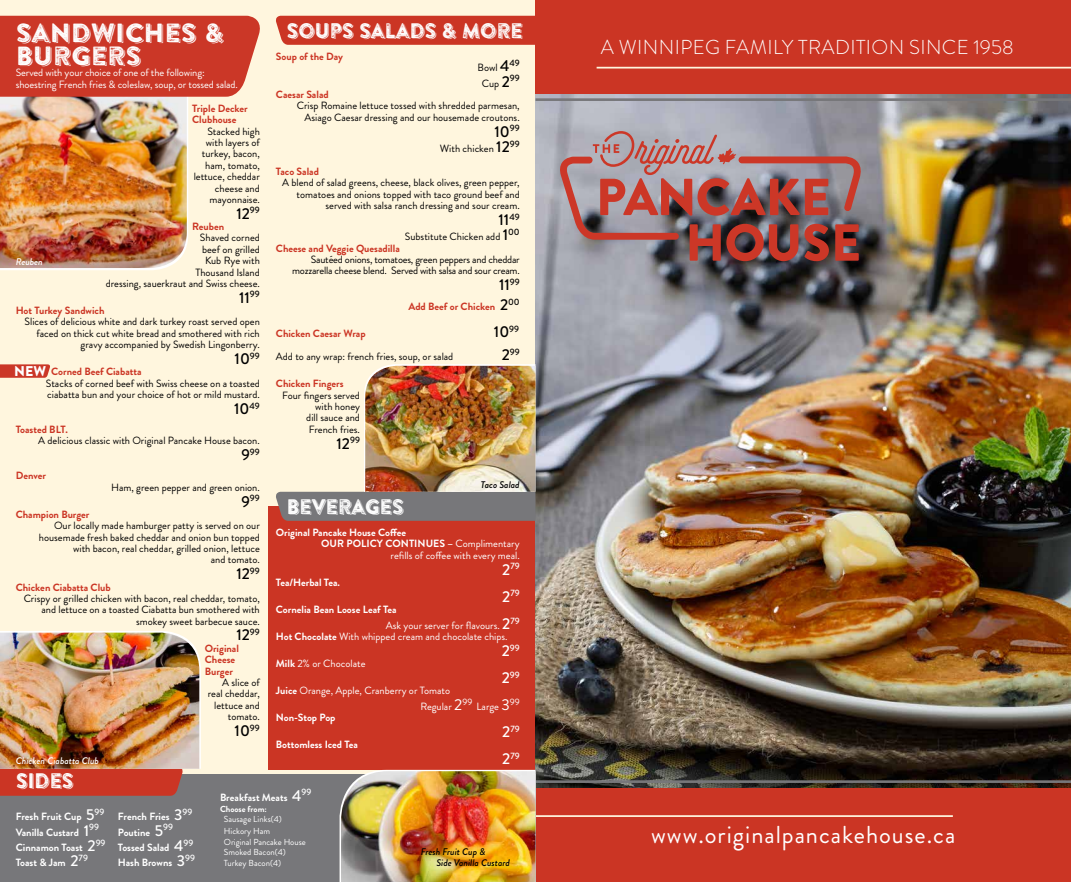
<style>
.page{position:relative;width:1071px;height:882px;background:#fff6de}
.page>*{position:absolute;margin:0;border:0;box-sizing:border-box;transform-origin:0 0}
.t1{font:26.25px/22.8px "Brandon Printed Two Shadow";color:#fff}
.t2{font:24.5px "Brandon Grotesque";letter-spacing:.04em;color:#fff}
.t3{font:21px "Brandon Printed Two Shadow";letter-spacing:-.02em;color:#fff;scale:.96 1}
.t4{font:300 20.12px "Brandon Grotesque";letter-spacing:.02em;color:#fff}
.t5{font:500 15.75px "Brandon Grotesque";color:#000}
.t6{font:900 14.17px "Brandon Grotesque";color:#fff}
.t7{font:10.5px/11.4px "Brandon Grotesque";color:#000;text-align:right}
.t8{font:10.5px/15.8px "Brandon Grotesque";color:#fff}
.t9{font:700 10.5px/11.4px "Brandon Grotesque";color:#cb3524}
.t10{font:700 10.5px/15.3px "Brandon Grotesque";color:#fff}
.t11{font:10.5px/11.4px "Brandon Grotesque";letter-spacing:-.02em;color:#000;text-align:right}
.t12{font:italic 500 9.62px/11.5px "Brandon Grotesque";color:#000}
.t13{font:italic 500 9.62px "Brandon Grotesque";color:#fff}
.t14{font:500 9.19px "Brandon Grotesque";color:#fff}
.t15{font:500 9.19px "Brandon Grotesque";color:#000}
.t16{font:8.75px/11.5px "Brandon Grotesque";color:#fff}
.t17{font:700 8.75px "Brandon Grotesque";color:#fff}
.s1{font-size:15.75px}
.s2{font-weight:500;font-size:15.75px}
.s3{font-weight:500;font-size:15.75px;color:#000}
.s4{font-weight:400}
.s5{font-weight:700}
</style>
<div class="page">
<div style="left:536px;top:0;width:535px;height:94px;background:#cb3524"></div>
<div style="left:536px;top:788px;width:535px;height:94px;background:#cb3524"></div>
<div style="left:268px;top:506px;width:268px;height:264px;background:#cb3524"></div>
<img style="left:536px;top:94px;width:535px;height:694px">
<hr style="left:536px;top:98px;width:535px;height:3px;background:#77777a">
<hr style="left:536px;top:780px;width:535px;height:3px;background:#77777a">
<hr style="left:536px;top:815px;width:417px;height:2px;background:#fff6de">
<hr style="left:597px;top:67px;width:474px;height:2px;background:#fff6de">
<svg style="left:560px;top:131px;width:301px;height:130px;background:#9d7375"></svg>
<svg style="left:0;top:364px;width:50px;height:14px"></svg>
<div style="left:276px;top:16px;width:260px;height:29px;background:#cb3524"></div>
<div style="left:0;top:774px;width:536px;height:108px;background:#77777a"></div>
<svg style="left:276px;top:364px;width:260px;height:157px"></svg>
<img style="left:365px;top:366px;width:171px;height:126px">
<svg style="left:0;top:631px;width:201px;height:165px;background:#c95243"></svg>
<img style="left:0;top:633px;width:199px;height:136px">
<img style="left:0;top:16px;width:260px;height:254px">
<img style="left:341px;top:771px;width:195px;height:111px">
<h1 class="t1" style="left:16px;top:22px;width:209px">SANDWICHES &amp;<br>BURGERS</h1>
<p class="t8" style="left:16px;top:67px;width:224px;line-height:11.4px">Served with your choice of one of the following: shoestring French fries &amp; coleslaw, soup, or tossed salad.</p>
<p class="t13" style="left:16px;top:255px;width:29px">Reuben</p>
<p class="t9" style="left:192px;top:103px;width:57px">Triple Decker<br>Clubhouse</p>
<p class="t7" style="left:194px;top:126px;width:68px">Stacked high with layers of turkey, bacon, ham, tomato, lettuce, cheddar cheese and mayonnaise.</p>
<h3 class="t5" style="left:236px;top:202px;width:25px">12<sup>99</sup></h3>
<p class="t9" style="left:192px;top:221px;width:33px">Reuben</p>
<p class="t7" style="left:106px;top:232px;width:156px">Shaved corned<br>beef on grilled<br>Kub Rye with<br>Thousand Island<br>dressing, sauerkraut and Swiss cheese.</p>
<h3 class="t5" style="left:239px;top:286px;width:22px">11<sup>99</sup></h3>
<p class="t9" style="left:16px;top:305px;width:90px">Hot Turkey Sandwich</p>
<p class="t7" style="left:25px;top:316px;width:237px">Slices of delicious white and dark turkey roast served open faced on thick cut white bread and smothered with rich gravy accompanied by Swedish Lingonberry.</p>
<h3 class="t5" style="left:235px;top:348px;width:27px">10<sup>99</sup></h3>
<p class="t9" style="left:51px;top:366px;width:92px">Corned Beef Ciabatta</p>
<p class="t7" style="left:46px;top:378px;width:215px;text-align:left">Stacks of corned beef with Swiss cheese on a toasted ciabatta bun and your choice of hot or mild mustard.</p>
<h3 class="t5" style="left:234px;top:398px;width:27px">10<sup>49</sup></h3>
<p class="t9" style="left:16px;top:424px;width:54px">Toasted BLT.</p>
<p class="t7" style="left:38px;top:435px;width:223px">A delicious classic with Original Pancake House bacon.</p>
<p class="t15" style="left:241px;top:445px;width:20px"><span class="s1">9</span>99</p>
<p class="t9" style="left:16px;top:470px;width:32px">Denver</p>
<p class="t7" style="left:111px;top:482px;width:150px">Ham, green pepper and green onion.</p>
<p class="t15" style="left:241px;top:492px;width:20px"><span class="s1">9</span>99</p>
<p class="t9" style="left:16px;top:509px;width:75px">Champion Burger</p>
<p class="t7" style="left:39px;top:520px;width:223px">Our locally made hamburger patty is served on our housemade fresh baked cheddar and onion bun topped with bacon, real cheddar, grilled onion, lettuce<br>and tomato.</p>
<h3 class="t5" style="left:236px;top:563px;width:25px">12<sup>99</sup></h3>
<p class="t9" style="left:16px;top:581px;width:97px">Chicken Ciabatta Club</p>
<p class="t7" style="left:24px;top:593px;width:238px">Crispy or grilled chicken with bacon, real cheddar, tomato, and lettuce on a toasted Ciabatta bun smothered with smokey sweet barbecue sauce.</p>
<h3 class="t5" style="left:236px;top:624px;width:25px">12<sup>99</sup></h3>
<p class="t9" style="left:205px;top:643px;width:36px">Original<br>Cheese<br>Burger</p>
<p class="t7" style="left:208px;top:677px;width:54px">A slice of real cheddar, lettuce and tomato.</p>
<h3 class="t5" style="left:235px;top:720px;width:27px">10<sup>99</sup></h3>
<h3 class="t6" style="left:14px;top:361px;width:33px">NEW</h3>
<p class="t13" style="left:16px;top:754px;width:85px">Chicken Ciabatta Club</p>
<h3 class="t3" style="left:287px;top:17px;width:248px">SOUPS SALADS &amp; MORE</h3>
<p class="t9" style="left:276px;top:51px;width:69px">Soup of the Day</p>
<p class="t7" style="left:478px;top:60px;width:44px;line-height:15.3px;text-align:center">Bowl <span class="s2">4</span><sup>49<br></sup>Cup <span class="s2">2</span><sup>99</sup></p>
<p class="t9" style="left:276px;top:89px;width:54px">Caesar Salad</p>
<p class="t7" style="left:297px;top:100px;width:224px">Crisp Romaine lettuce tossed with shredded parmesan,<br>Asiago Caesar dressing and our housemade croutons.</p>
<h3 class="t5" style="left:495px;top:120px;width:27px">10<sup>99</sup></h3>
<p class="t7" style="left:440px;top:143px;width:81px">With chicken <span class="s2">12</span><sup>99</sup></p>
<p class="t9" style="left:276px;top:166px;width:45px">Taco Salad</p>
<p class="t7" style="left:282px;top:177px;width:239px">A blend of salad greens, cheese, black olives, green pepper, tomatoes and onions topped with taco ground beef and served with salsa ranch dressing and sour cream.</p>
<h3 class="t5" style="left:499px;top:209px;width:23px">11<sup>49</sup></h3>
<p class="t7" style="left:405px;top:231px;width:116px">Substitute Chicken add <span class="s2">1</span><sup>00</sup></p>
<p class="t9" style="left:276px;top:243px;width:125px">Cheese and Veggie Quesadilla</p>
<p class="t11" style="left:292px;top:254px;width:229px">Sautéed onions, tomatoes, green peppers and cheddar mozzarella cheese blend. Served with salsa and sour cream.</p>
<h3 class="t5" style="left:499px;top:274px;width:22px">11<sup>99</sup></h3>
<p class="t9" style="left:408px;top:301px;width:113px">Add Beef or Chicken <span class="s3">2</span><sup>00</sup></p>
<p class="t9" style="left:276px;top:328px;width:91px">Chicken Caesar Wrap</p>
<h3 class="t5" style="left:494px;top:321px;width:27px">10<sup>99</sup></h3>
<p class="t7" style="left:276px;top:351px;width:179px">Add to any wrap: french fries, soup, or salad</p>
<p class="t15" style="left:502px;top:345px;width:20px"><span class="s1">2</span>99</p>
<p class="t9" style="left:276px;top:378px;width:69px">Chicken Fingers</p>
<p class="t7" style="left:282px;top:390px;width:79px">Four fingers served with honey<br>dill sauce and<br>French fries.</p>
<h3 class="t5" style="left:337px;top:432px;width:25px">12<sup>99</sup></h3>
<h3 class="t3" style="left:287px;top:493px;width:123px">BEVERAGES</h3>
<p class="t12" style="left:481px;top:480px;width:40px">Taco Salad</p>
<p class="t10" style="left:276px;top:525px;width:132px">Original Pancake House Coffee</p>
<p class="t10" style="left:321px;top:536px;width:200px">OUR POLICY CONTINUES – <span class="s4">Complimentary</span></p>
<p class="t8" style="left:391px;top:547px;width:131px">refills of coffee with every meal.</p>
<p class="t14" style="left:502px;top:560px;width:19px"><span class="s1">2</span>79</p>
<p class="t10" style="left:276px;top:575px;width:66px">Tea/Herbal Tea.</p>
<p class="t14" style="left:502px;top:587px;width:19px"><span class="s1">2</span>79</p>
<p class="t8" style="left:386px;top:602px;width:135px;text-indent:-110px"><span class="s5">Cornelia Bean Loose Leaf Tea<br></span>Ask your server for flavours. <span class="s2">2</span><sup>79</sup></p>
<p class="t8" style="left:276px;top:629px;width:233px"><span class="s5">Hot Chocolate</span> With whipped cream and chocolate chips.</p>
<p class="t14" style="left:502px;top:641px;width:20px"><span class="s1">2</span>99</p>
<p class="t8" style="left:276px;top:656px;width:91px"><span class="s5">Milk</span> 2% or Chocolate</p>
<p class="t14" style="left:502px;top:668px;width:20px"><span class="s1">2</span>99</p>
<p class="t8" style="left:420px;top:683px;width:101px;line-height:15.3px;text-indent:-144px"><span class="s5">Juice</span> Orange, Apple, Cranberry or Tomato<br>Regular <span class="s1">2</span><sup>99</sup> Large <span class="s1">3</span><sup>99</sup></p>
<p class="t10" style="left:276px;top:710px;width:61px">Non-Stop Pop</p>
<p class="t14" style="left:502px;top:722px;width:19px"><span class="s1">2</span>79</p>
<p class="t10" style="left:276px;top:737px;width:84px">Bottomless Iced Tea</p>
<p class="t14" style="left:502px;top:749px;width:19px"><span class="s1">2</span>79</p>
<h3 class="t3" style="left:16px;top:767px;width:62px">SIDES</h3>
<p class="t10" style="left:16px;top:809px;width:91px">Fresh Fruit Cup <span class="s2">5</span><sup>99<br></sup>Vanilla Custard <span class="s2">1</span><sup>99<br></sup>Cinnamon Toast <span class="s2">2</span><sup>99<br></sup>Toast &amp; Jam <span class="s2">2</span><sup>79</sup></p>
<p class="t10" style="left:118px;top:809px;width:79px">French Fries <span class="s2">3</span><sup>99<br></sup>Poutine <span class="s2">5</span><sup>99<br></sup>Tossed Salad <span class="s2">4</span><sup>99<br></sup>Hash Browns <span class="s2">3</span><sup>99</sup></p>
<p class="t10" style="left:220px;top:790px;width:93px">Breakfast Meats <span class="s2">4</span><sup>99</sup></p>
<p class="t17" style="left:220px;top:803px;width:48px">Choose from:</p>
<p class="t16" style="left:224px;top:813px;width:83px">Sausage Links(4)<br>Hickory Ham<br>Original Pancake House</p>
<p class="t16" style="left:224px;top:846px;width:63px">Smoked Bacon(4)<br>Turkey Bacon(4)</p>
<p class="t12" style="left:436px;top:846px;width:75px;text-indent:-16px">Fresh Fruit Cup &amp;<br>Side Vanilla Custard</p>
<h3 class="t4" style="left:601px;top:34px;width:414px">A WINNIPEG FAMILY TRADITION SINCE 1958</h3>
<h2 class="t2" style="left:651px;top:818px;width:306px">www.originalpancakehouse.ca</h2>
</div>
